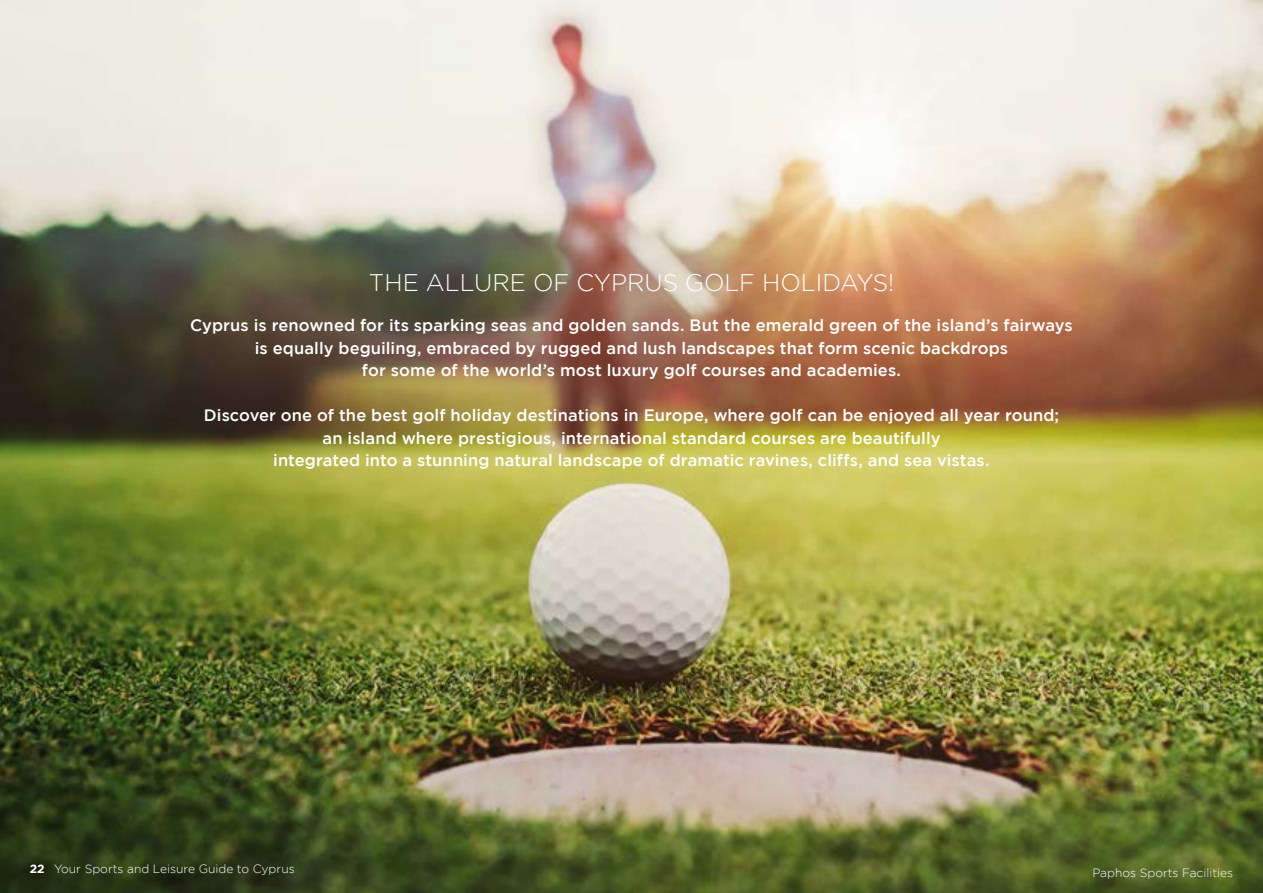
<style>
.page{position:relative;width:1263px;height:893px;background:#fff}
.page>*{position:absolute;margin:0;border:0;box-sizing:border-box;transform-origin:0 0}
.t1{font:300 24px "Gotham";color:#fff}
.t2{font:500 16.5px/22.5px "Gotham";letter-spacing:.005em;color:#fff;text-align:center}
.t3{font:300 12px "Gotham";color:#fff}
.s1{font-weight:700}
</style>
<div class="page">
<img style="left:0;top:0;width:1263px;height:893px">
<h1 class="t1" style="left:369px;top:270px;width:527px">THE ALLURE OF CYPRUS GOLF HOLIDAYS!</h1>
<p class="t2" style="left:190px;top:314px;width:884px">Cyprus is renowned for its sparking seas and golden sands. But the emerald green of the island’s fairways is equally beguiling, embraced by rugged and lush landscapes that form scenic backdrops<br>for some of the world’s most luxury golf courses and academies.</p>
<p class="t2" style="left:204px;top:404px;width:857px">Discover one of the best golf holiday destinations in Europe, where golf can be enjoyed all year round; an island where prestigious, international standard courses are beautifully<br>integrated into a stunning natural landscape of dramatic ravines, cliffs, and sea vistas.</p>
<p class="t3" style="left:30px;top:863px;width:266px"><span class="s1">22</span> Your Sports and Leisure Guide to Cyprus</p>
<p class="t3" style="left:1092px;top:866px;width:142px">Paphos Sports Facilities</p>
</div>
